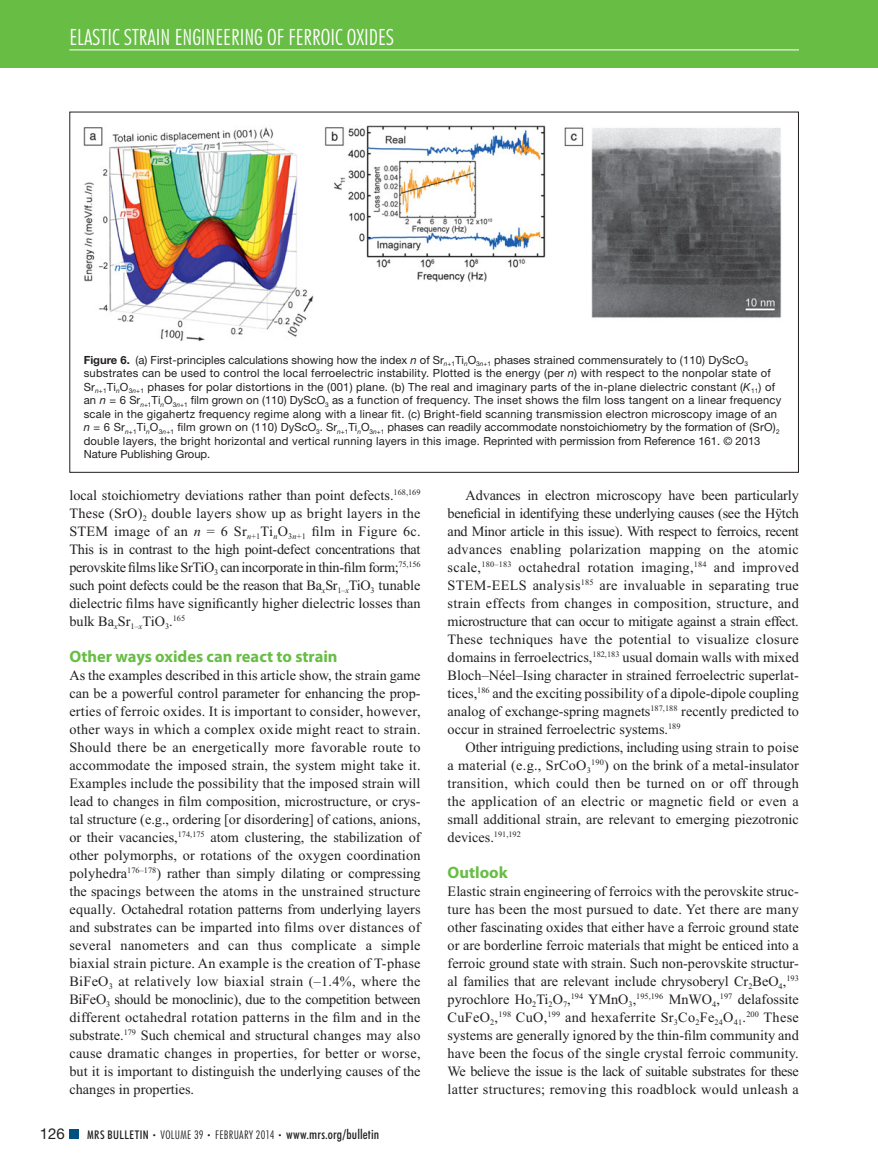
<style>
.page{position:relative;width:878px;height:1175px;background:#fff}
.page>*{position:absolute;margin:0;border:0;box-sizing:border-box;transform-origin:0 0}
.t1{font:300 condensed 22.5px "Futura BT";color:#fff}
.t2{font:700 16.5px "Myriad Pro";color:#68bd45}
.t3{font:15px "Helvetica Neue LT Std";color:#231f20}
.t4{font:14.25px/18px "Times New Roman";color:#231f20;text-align:justify}
.t5{font:300 condensed 12px "Futura BT";letter-spacing:.02em;color:#231f20}
.t6{font:11.25px/13.5px "Helvetica Neue LT Std";letter-spacing:.02em;color:#231f20}
.s1{font-weight:700}
.s2{font-style:italic}
.s3{font-weight:500}
.s4{font-size:7.5px}
.s5{font-weight:500;font-size:13.5px}
</style>
<div class="page">
<div style="left:0;top:0;width:878px;height:68px;background:#68bd45"></div>
<hr style="left:69px;top:50px;width:730px;height:1px;background:#fff">
<div style="left:69px;top:1130px;width:9px;height:8px;background:#005080"></div>
<img style="left:84px;top:126px;width:697px;height:215px">
<h1 class="t1" style="left:69px;top:29px;width:326px">ELASTIC STRAIN ENGINEERING OF FERROIC OXIDES</h1>
<p class="t6" style="left:84px;top:354px;width:699px"><span class="s1">Figure 6.</span> (a) First-principles calculations showing how the index <span class="s2">n</span> of Sr <sub>n</sub><sub>+1</sub>Ti <sub>n</sub>O <sub>3</sub> <sub>n</sub><sub>+1</sub> phases strained commensurately to (110) DyScO <sub>3 </sub>substrates can be used to control the local ferroelectric instability. Plotted is the energy (per <span class="s2">n</span>) with respect to the nonpolar state of Sr <sub>n</sub><sub>+1</sub>Ti <sub>n</sub>O <sub>3</sub> <sub>n</sub><sub>+1</sub> phases for polar distortions in the (001) plane. (b) The real and imaginary parts of the in-plane dielectric constant ( <span class="s2">K</span><sub>11</sub>) of an <span class="s2">n</span> = 6 Sr <sub>n</sub><sub>+1</sub>Ti <sub>n</sub>O <sub>3</sub> <sub>n</sub><sub>+1</sub> film grown on (110) DyScO <sub>3</sub> as a function of frequency. The inset shows the film loss tangent on a linear frequency scale in the gigahertz frequency regime along with a linear fit. (c) Bright-field scanning transmission electron microscopy image of an <span class="s2">n</span> = 6 Sr <sub>n</sub><sub>+1</sub>Ti <sub>n</sub>O <sub>3</sub> <sub>n</sub><sub>+1</sub> film grown on (110) DyScO <sub>3</sub>. Sr <sub>n</sub><sub>+1</sub>Ti <sub>n</sub>O <sub>3</sub> <sub>n</sub><sub>+1</sub> phases can readily accommodate nonstoichiometry by the formation of (SrO) <sub>2 </sub>double layers, the bright horizontal and vertical running layers in this image. Reprinted with permission from Reference 161. © 2013<br>Nature Publishing Group.</p>
<p class="t4" style="left:69px;top:487px;width:353px">local stoichiometry deviations rather than point defects. <sup>168</sup> <sup>,</sup> <sup>169<br></sup>These (SrO) <sub>2</sub> double layers show up as bright layers in the STEM image of an <span class="s2">n</span> = 6 Sr <sub>n</sub> <sub>+1</sub> Ti <sub>n</sub> O <sub>3</sub> <sub>n</sub> <sub>+1</sub> film in Figure 6c .<br>This is in contrast to the high point-defect concentrations that perovskite films like SrTiO <sub>3</sub> can incorporate in thin-film form; <sup>75</sup> <sup>,</sup> <sup>156 </sup>such point defects could be the reason that Ba <sub>x</sub> Sr <sub>1–</sub> <sub>x</sub> TiO <sub>3</sub> tunable dielectric films have significantly higher dielectric losses than bulk Ba <sub>x</sub> Sr <sub>1–</sub> <sub>x</sub> TiO <sub>3</sub> . <sup>165</sup></p>
<p class="t2" style="left:69px;top:650px;width:270px">Other ways oxides can react to strain</p>
<p class="t4" style="left:69px;top:667px;width:353px">As the examples described in this article show, the strain game can be a powerful control parameter for enhancing the prop&shy;erties of ferroic oxides. It is important to consider, however, other ways in which a complex oxide might react to strain.<br>Should there be an energetically more favorable route to accommodate the imposed strain, the system might take it.<br>Examples include the possibility that the imposed strain will lead to changes in film composition, microstructure, or crys&shy;tal structure (e.g., ordering [or disordering] of cations, anions, or their vacancies, <sup>174</sup> <sup>,</sup> <sup>175</sup> atom clustering, the stabilization of other polymorphs, or rotations of the oxygen coordination polyhedra <sup>176</sup> <sup>–</sup> <sup>178</sup> ) rather than simply dilating or compressing the spacings between the atoms in the unstrained structure equally. Octahedral rotation patterns from underlying layers and substrates can be imparted into films over distances of several nanometers and can thus complicate a simple biaxial strain picture. An example is the creation of T-phase BiFeO <sub>3</sub> at relatively low biaxial strain (–1.4%, where the BiFeO <sub>3</sub> should be monoclinic), due to the competition between different octahedral rotation patterns in the film and in the substrate. <sup>179</sup> Such chemical and structural changes may also cause dramatic changes in properties, for better or worse, but it is important to distinguish the underlying causes of the changes in properties.</p>
<p class="t3" style="left:40px;top:1128px;width:27px">126</p>
<p class="t5" style="left:87px;top:1130px;width:293px"><span class="s3">MRS BULLETIN</span> <span class="s4">•</span> VOLUME 39 <span class="s4">•</span> FEBRUARY 2014 <span class="s4">•</span> <span class="s5">www.mrs.org/bulletin</span></p>
<p class="t4" style="left:447px;top:487px;width:353px;text-indent:18px">Advances in electron microscopy have been particularly beneficial in identifying these underlying causes (see the Hÿtch and Minor article in this issue). With respect to ferroics, recent advances enabling polarization mapping on the atomic scale, <sup>180</sup> <sup>–</sup> <sup>183</sup> octahedral rotation imaging, <sup>184</sup> and improved STEM-EELS analysis <sup>185</sup> are invaluable in separating true strain effects from changes in composition, structure, and microstructure that can occur to mitigate against a strain effect.<br>These techniques have the potential to visualize closure domains in ferroelectrics, <sup>182</sup> <sup>,</sup> <sup>183</sup> usual domain walls with mixed Bloch–Néel–Ising character in strained ferroelectric superlat&shy;tices, <sup>186</sup> and the exciting possibility of a dipole-dipole coupling analog of exchange-spring magnets <sup>187</sup> <sup>,</sup> <sup>188</sup> recently predicted to occur in strained ferroelectric systems. <sup>189</sup></p>
<p class="t4" style="left:447px;top:739px;width:353px;text-indent:18px">Other intriguing predictions, including using strain to poise a material (e.g., SrCoO <sub>3</sub><sup>190</sup> ) on the brink of a metal-insulator transition, which could then be turned on or off through the application of an electric or magnetic field or even a small additional strain, are relevant to emerging piezotronic devices. <sup>191</sup> <sup>,</sup> <sup>192</sup></p>
<p class="t2" style="left:447px;top:866px;width:62px">Outlook</p>
<p class="t4" style="left:447px;top:883px;width:353px">Elastic strain engineering of ferroics with the perovskite struc&shy;ture has been the most pursued to date. Yet there are many other fascinating oxides that either have a ferroic ground state or are borderline ferroic materials that might be enticed into a ferroic ground state with strain. Such non-perovskite structur&shy;al families that are relevant include chrysoberyl Cr <sub>2</sub> BeO <sub>4</sub> , <sup>193 </sup>pyrochlore Ho <sub>2</sub> Ti <sub>2</sub> O <sub>7</sub> , <sup>194</sup> YMnO <sub>3</sub> , <sup>195</sup> <sup>,</sup> <sup>196</sup> MnWO <sub>4</sub> , <sup>197</sup> delafossite CuFeO <sub>2</sub> , <sup>198</sup> CuO, <sup>199</sup> and hexaferrite Sr <sub>3</sub> Co <sub>2</sub> Fe <sub>24</sub> O <sub>41</sub> . <sup>200</sup> These systems are generally ignored by the thin-film community and have been the focus of the single crystal ferroic community.<br>We believe the issue is the lack of suitable substrates for these latter structures; removing this roadblock would unleash a</p>
</div>
